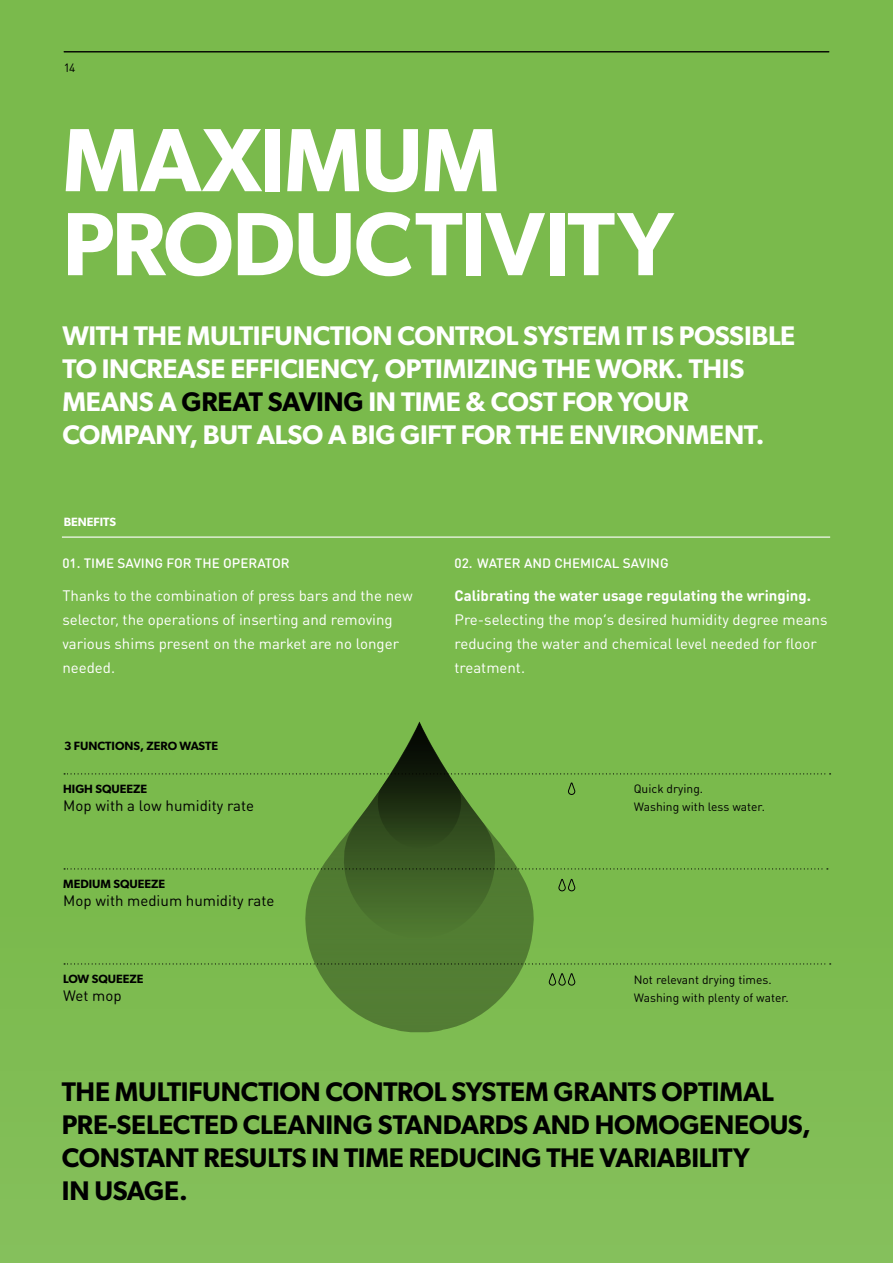
<style>
.page{position:relative;width:893px;height:1263px;background:#7aba4c}
.page>*{position:absolute;margin:0;border:0;box-sizing:border-box;transform-origin:0 0}
.t1{font:600 90px/84px "Gibson";letter-spacing:-.02em;color:#fff}
.t2{font:600 27px/33px "Gibson";letter-spacing:-.01em;color:#fff}
.t3{font:600 27px/33px "Gibson";letter-spacing:-.01em;color:#000}
.t4{font:15px/24px "DIN Round Pro";color:#fff}
.t5{font:15px "DIN Round Pro";color:#000}
.t6{font:700 15px "DIN Round Pro";color:#fff}
.t7{font:500 13.5px "DIN Round Pro";color:#fff}
.t8{font:12px/18px "DIN Round Pro";color:#000}
.t9{font:600 12px "Gibson";color:#000}
.t10{font:600 12px "Gibson";color:#fff}
.s1{color:#000}
</style>
<div class="page">
<svg style="left:64px;top:963px;width:767px;height:1px"></svg>
<svg style="left:304px;top:938px;width:231px;height:94px;fill:#537e34"></svg>
<hr style="left:62px;top:536px;width:768px;height:2px;background:#fff">
<svg style="left:64px;top:721px;width:767px;height:217px"></svg>
<svg style="left:548px;top:973px;width:28px;height:13px"></svg>
<hr style="left:64px;top:51px;width:765px;height:1px;background:#000">
<p class="t8" style="left:64px;top:59px;width:13px">14</p>
<h1 class="t1" style="left:62px;top:116px;width:613px">MAXIMUM<br>PRODUCTIVITY</h1>
<h2 class="t2" style="left:62px;top:319px;width:734px">WITH THE MULTIFUNCTION CONTROL SYSTEM IT IS POSSIBLE TO INCREASE EFFICIENCY, OPTIMIZING THE WORK. THIS MEANS A <span class="s1">GREAT SAVING</span> IN TIME &amp; COST FOR YOUR COMPANY, BUT ALSO A BIG GIFT FOR THE ENVIRONMENT.</h2>
<p class="t10" style="left:64px;top:514px;width:54px">BENEFITS</p>
<p class="t7" style="left:62px;top:554px;width:229px">01. TIME SAVING FOR THE OPERATOR</p>
<p class="t4" style="left:62px;top:582px;width:352px">Thanks to the combination of press bars and the new selector, the operations of inserting and removing various shims present on the market are no longer needed.</p>
<p class="t9" style="left:64px;top:738px;width:156px">3 FUNCTIONS, ZERO WASTE</p>
<p class="t9" style="left:63px;top:781px;width:85px">HIGH SQUEEZE</p>
<p class="t5" style="left:63px;top:795px;width:192px">Mop with a low humidity rate</p>
<p class="t9" style="left:63px;top:877px;width:104px">MEDIUM SQUEEZE</p>
<p class="t5" style="left:63px;top:891px;width:213px">Mop with medium humidity rate</p>
<p class="t9" style="left:63px;top:971px;width:82px">LOW SQUEEZE</p>
<p class="t5" style="left:63px;top:985px;width:60px">Wet mop</p>
<p class="t7" style="left:454px;top:554px;width:216px">02. WATER AND CHEMICAL SAVING</p>
<p class="t6" style="left:454px;top:585px;width:358px">Calibrating the water usage regulating the wringing.</p>
<p class="t4" style="left:454px;top:606px;width:374px">Pre-selecting the mop’s desired humidity degree means reducing the water and chemical level needed for floor treatment.</p>
<p class="t8" style="left:634px;top:779px;width:133px">Quick drying.<br>Washing with less water.</p>
<p class="t8" style="left:634px;top:970px;width:157px">Not relevant drying times.<br>Washing with plenty of water.</p>
<h2 class="t3" style="left:62px;top:1074px;width:750px">THE MULTIFUNCTION CONTROL SYSTEM GRANTS OPTIMAL PRE-SELECTED CLEANING STANDARDS AND HOMOGENEOUS, CONSTANT RESULTS IN TIME REDUCING THE VARIABILITY<br>IN USAGE.</h2>
</div>
